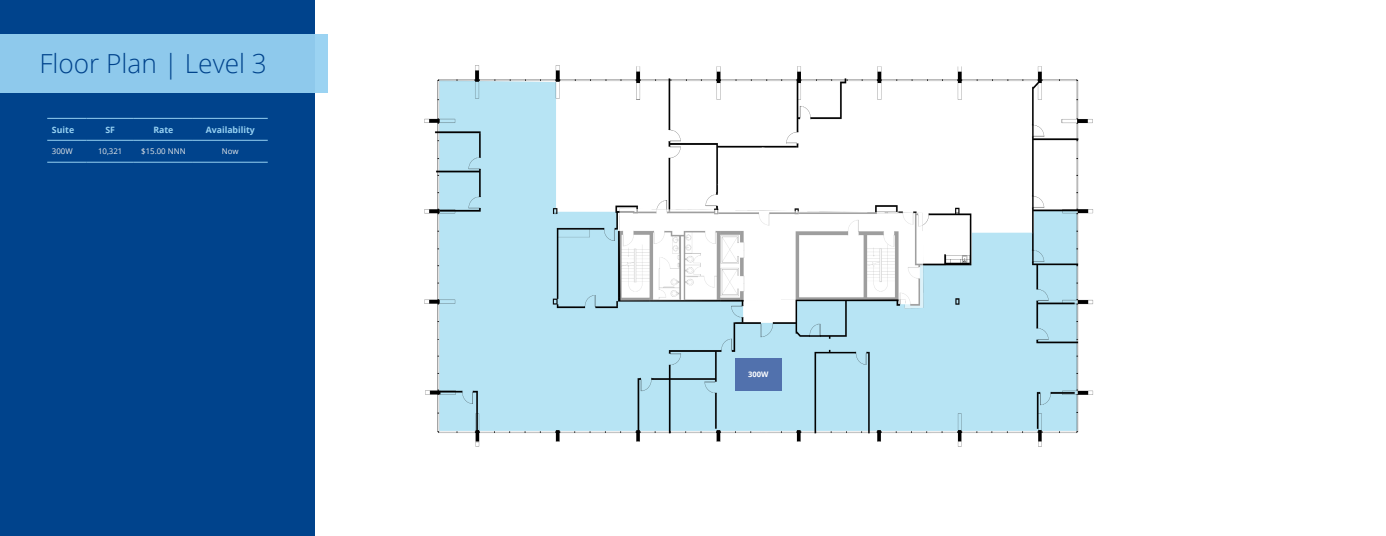
<style>
.page{position:relative;width:1386px;height:536px;background:#fff}
.page>*{position:absolute;margin:0;border:0;box-sizing:border-box;transform-origin:0 0}
.t1{font:300 26.25px "Open Sans";color:#00438c}
.t2{font:700 8.75px "Open Sans";color:#96d1f2}
.t3{font:7.88px "Open Sans";color:#e6e7e8}
.t4{font:700 7.61px "Open Sans";color:#fff}
</style>
<div class="page">
<div style="left:0;top:0;width:315px;height:536px;background:#00438c"></div>
<div style="left:0;top:34px;width:328px;height:58px;background:#8ec9ec"></div>
<hr style="left:47px;top:118px;width:40px;height:1px;background:#96d1f2">
<hr style="left:87px;top:118px;width:47px;height:1px;background:#96d1f2">
<hr style="left:134px;top:118px;width:59px;height:1px;background:#96d1f2">
<hr style="left:193px;top:118px;width:75px;height:1px;background:#96d1f2">
<hr style="left:47px;top:140px;width:40px;height:1px;background:#96d1f2">
<hr style="left:87px;top:140px;width:47px;height:1px;background:#96d1f2">
<hr style="left:134px;top:140px;width:59px;height:1px;background:#96d1f2">
<hr style="left:193px;top:140px;width:75px;height:1px;background:#96d1f2">
<hr style="left:47px;top:162px;width:40px;height:1px;background:#96d1f2">
<hr style="left:87px;top:162px;width:47px;height:1px;background:#96d1f2">
<hr style="left:134px;top:162px;width:59px;height:1px;background:#96d1f2">
<hr style="left:193px;top:162px;width:75px;height:1px;background:#96d1f2">
<img style="left:424px;top:65px;width:670px;height:382px">
<div style="left:735px;top:358px;width:47px;height:32px;background:#5171ad"></div>
<h1 class="t1" style="left:39px;top:45px;width:229px">Floor Plan | Level 3</h1>
<p class="t2" style="left:52px;top:123px;width:24px">Suite</p>
<p class="t2" style="left:105px;top:123px;width:11px">SF</p>
<p class="t2" style="left:153px;top:123px;width:22px">Rate</p>
<p class="t2" style="left:206px;top:123px;width:51px">Availability</p>
<p class="t3" style="left:52px;top:146px;width:22px">300W</p>
<p class="t3" style="left:98px;top:146px;width:26px">10,321</p>
<p class="t3" style="left:141px;top:146px;width:46px">$15.00 NNN</p>
<p class="t3" style="left:222px;top:146px;width:18px">Now</p>
<p class="t4" style="left:748px;top:369px;width:22px">300W</p>
</div>
